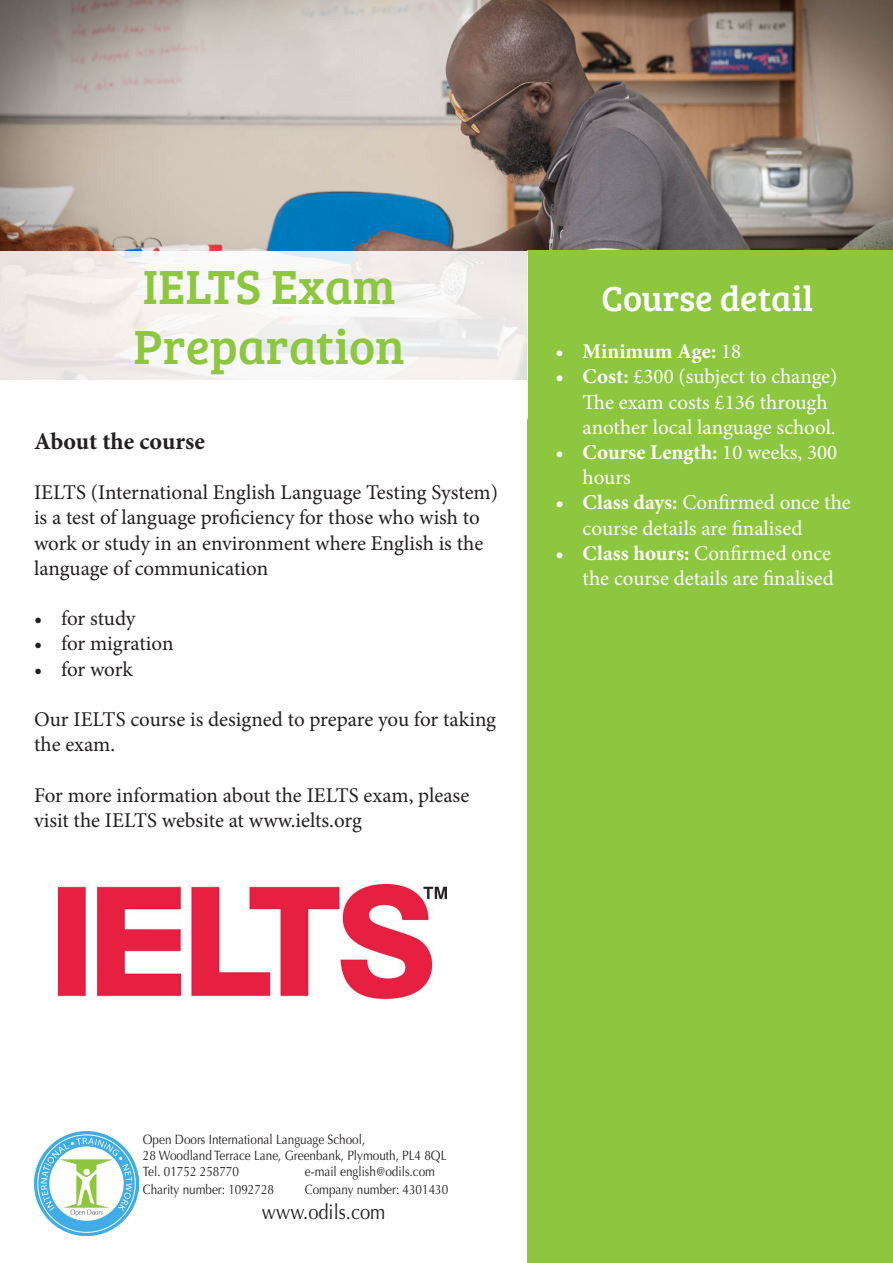
<style>
.page{position:relative;width:893px;height:1263px;background:#fff}
.page>*{position:absolute;margin:0;border:0;box-sizing:border-box;transform-origin:0 0}
.t1{font:49.5px/59.4px "Bree Serif";color:#8cc73f}
.t2{font:36px "Bree Serif";color:#fff}
.t3{font:700 24px "Minion Pro";color:#231f20}
.t4{font:21px/25.2px "Minion Pro";letter-spacing:-.005em;color:#231f20}
.t5{font:21px/25.2px "Minion Pro";color:#fff}
.t6{font:700 21px "Minion Pro";color:#fff}
.t7{font:21px "Optima";color:#231f20;scale:.87 1}
.t8{font:13.5px "Optima";color:#231f20;scale:.87 1}
.s1{font-weight:400}
.s2{font-weight:700}
</style>
<div class="page">
<img style="left:0;top:0;width:893px;height:251px">
<div style="left:527px;top:251px;width:366px;height:1012px;background:#8cc73f"></div>
<svg style="left:0;top:251px;width:527px;height:129px"></svg>
<img style="left:34px;top:1131px;width:104px;height:104px">
<img style="left:58px;top:884px;width:388px;height:115px">
<p class="t1" style="left:134px;top:255px;width:273px">IELTS Exam<br>Preparation</p>
<p class="t3" style="left:34px;top:424px;width:172px">About the course</p>
<p class="t4" style="left:34px;top:480px;width:466px">IELTS (International English Language Testing System) is a test of language proficiency for those who wish to work or study in an environment where English is the language of communication</p>
<p class="t4" style="left:34px;top:606px;width:103px">• for study</p>
<p class="t4" style="left:34px;top:631px;width:141px">• for migration</p>
<p class="t4" style="left:34px;top:656px;width:100px">• for work</p>
<p class="t4" style="left:34px;top:707px;width:464px">Our IELTS course is designed to prepare you for taking the exam.</p>
<p class="t4" style="left:34px;top:782px;width:437px">For more information about the IELTS exam, please visit the IELTS website at www.ielts.org</p>
<p class="t2" style="left:601px;top:273px;width:213px">Course detail</p>
<p class="t6" style="left:556px;top:337px;width:187px">• Minimum Age: <span class="s1">18</span></p>
<p class="t5" style="left:583px;top:364px;width:256px;text-indent:-27px"><span class="s2">• Cost:</span> £300 (subject to change)<br>The exam costs £136 through another local language school.</p>
<p class="t5" style="left:583px;top:440px;width:256px;text-indent:-27px"><span class="s2">• Course Length:</span> 10 weeks, 300 hours</p>
<p class="t5" style="left:583px;top:490px;width:270px;text-indent:-27px"><span class="s2">• Class days:</span> Confirmed once the course details are finalised</p>
<p class="t5" style="left:556px;top:541px;width:280px;text-align:right"><span class="s2">• Class hours:</span> Confirmed once the course details are finalised</p>
<p class="t8" style="left:143px;top:1131px;width:257px">Open Doors International Language School,</p>
<p class="t8" style="left:143px;top:1147px;width:351px">28 Woodland Terrace Lane, Greenbank, Plymouth, PL4 8QL</p>
<p class="t8" style="left:143px;top:1163px;width:112px">Tel. 01752 258770</p>
<p class="t8" style="left:305px;top:1163px;width:151px">e-mail english@odils.com</p>
<p class="t8" style="left:143px;top:1181px;width:152px">Charity number: 1092728</p>
<p class="t8" style="left:305px;top:1181px;width:166px">Company number: 4301430</p>
<p class="t7" style="left:262px;top:1200px;width:144px">www.odils.com</p>
</div>
